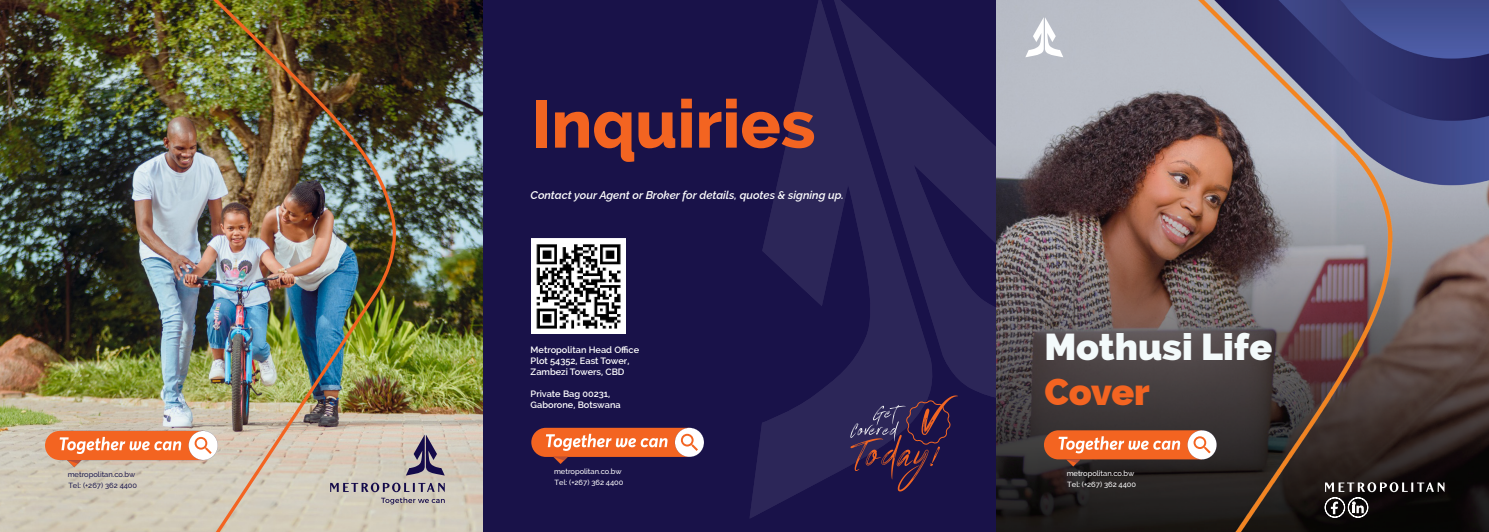
<style>
.page{position:relative;width:1489px;height:532px;background:#fff}
.page>*{position:absolute;margin:0;border:0;box-sizing:border-box;transform-origin:0 0}
.Default{font:800 67px "Raleway";color:#f36421}
.t1{font:800 37.5px "Raleway";color:#f3fafb}
.t2{font:800 37.5px "Raleway";letter-spacing:-.01em;color:#f36421}
.t3{font:italic 600 11.25px "Raleway";color:#fff}
.t4{font:600 9.25px "Raleway";color:#fff}
.t5{font:500 7.5px/10.5px "Raleway";color:#fff}
.t6{font:500 7.5px/10.5px "Raleway";color:#1e1a4e}
</style>
<div class="page">
<div style="left:482px;top:0;width:514px;height:531px;background:#191249"></div>
<svg style="left:750px;top:120px;width:42px;height:398px"></svg>
<svg style="left:935px;top:90px;width:61px;height:308px;fill:#2c2658"></svg>
<svg style="left:792px;top:0;width:143px;height:496px;fill:#2c2658"></svg>
<img style="left:996px;top:0;width:492px;height:531px">
<svg style="left:1043px;top:430px;width:173px;height:36px;background:#ca744d"></svg>
<svg style="left:531px;top:427px;width:173px;height:37px"></svg>
<img style="left:531px;top:239px;width:94px;height:94px">
<img style="left:0;top:0;width:482px;height:531px">
<img style="left:65px;top:0;width:330px;height:531px">
<svg style="left:45px;top:430px;width:173px;height:37px;background:#eb966c"></svg>
<svg style="left:406px;top:434px;width:39px;height:41px;background:#918693"></svg>
<svg style="left:330px;top:482px;width:136px;height:22px;background:#b4aeab"></svg>
<svg style="left:1025px;top:17px;width:38px;height:40px"></svg>
<svg style="left:1324px;top:482px;width:120px;height:36px;background:#322f2f"></svg>
<svg style="left:850px;top:395px;width:108px;height:96px"></svg>
<p class="t6" style="left:68px;top:469px;width:71px">metropolitan.co.bw<br>Tel: (+267) 362 4400</p>
<p class="Default" style="left:531px;top:86px;width:286px">Inquiries</p>
<p class="t3" style="left:530px;top:185px;width:315px">Contact your Agent or Broker for details, quotes &amp; signing up.</p>
<p class="t4" style="left:530px;top:344px;width:110px">Metropolitan Head Office</p>
<p class="t4" style="left:530px;top:355px;width:100px">Plot 54352, East Tower,</p>
<p class="t4" style="left:530px;top:366px;width:95px">Zambezi Towers, CBD</p>
<p class="t4" style="left:530px;top:388px;width:81px">Private Bag 00231,</p>
<p class="t4" style="left:530px;top:399px;width:92px">Gaborone, Botswana</p>
<p class="t5" style="left:554px;top:466px;width:71px">metropolitan.co.bw<br>Tel: (+267) 362 4400</p>
<p class="t1" style="left:1044px;top:324px;width:229px">Mothusi Life</p>
<p class="t2" style="left:1044px;top:369px;width:107px">Cover</p>
<p class="t5" style="left:1066px;top:468px;width:71px">metropolitan.co.bw<br>Tel: (+267) 362 4400</p>
</div>
